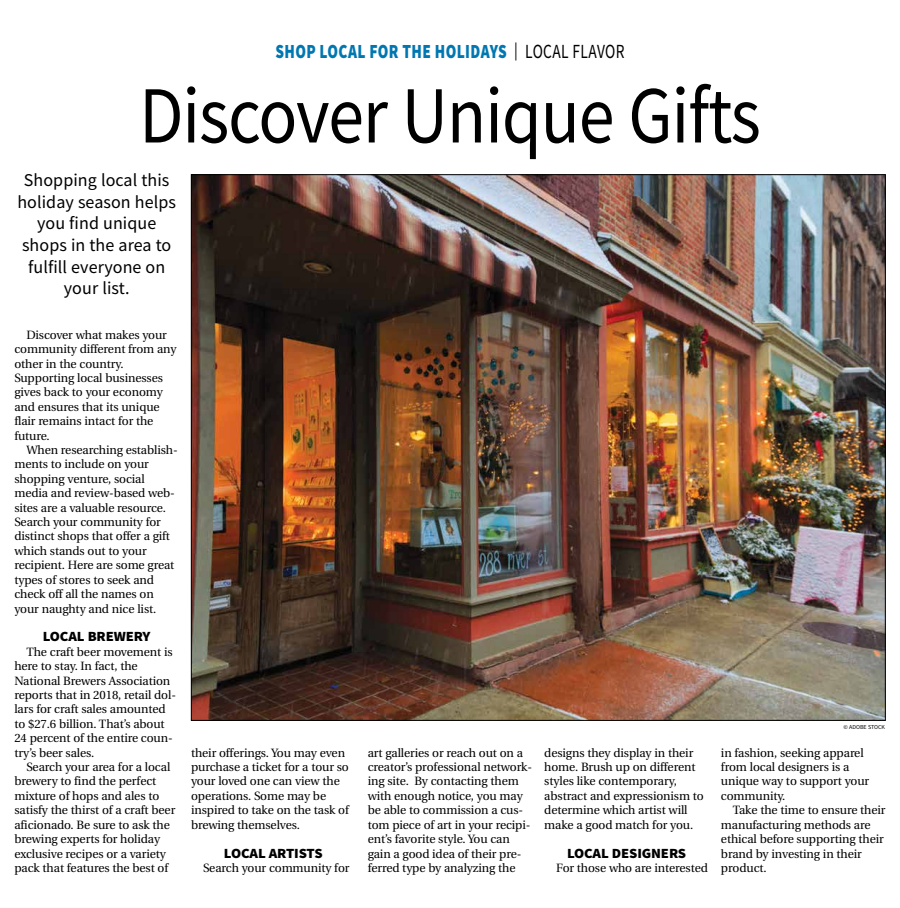
<style>
.page{position:relative;width:900px;height:908px;background:#fff}
.page>*{position:absolute;margin:0;border:0;box-sizing:border-box;transform-origin:0 0}
.t1{font:81px "Source Sans Pro";letter-spacing:-.015em;color:#000;scale:.89 1}
.t2{font:900 20px "Source Sans Pro";letter-spacing:.025em;color:#0077b1;scale:.77 1}
.t3{font:18px/21.6px "Source Sans Pro";letter-spacing:.005em;color:#000;text-align:center}
.t4{font:900 14px "Source Sans Pro";letter-spacing:-.01em;color:#000;scale:1.05 1}
.t5{font:12px/14.4px "Utopia";letter-spacing:-.01em;color:#000}
.t6{font:6px "Source Sans Pro";color:#000}
.s1{font-weight:400;font-size:18px;color:#000}
.s2{font-weight:400;color:#000}
</style>
<div class="page">
<img style="left:193px;top:176px;width:691px;height:542px">
<h2 class="t2" style="left:275px;top:38px;width:455px">SHOP LOCAL FOR THE HOLIDAYS <span class="s1">|</span> <span class="s2">LOCAL FLAVOR</span></h2>
<h1 class="t1" style="left:139px;top:64px;width:700px">Discover Unique Gifts</h1>
<h3 class="t3" style="left:17px;top:169px;width:160px">Shopping local this holiday season helps you find unique shops in the area to fulfill everyone on your list.</h3>
<p class="t5" style="left:14px;top:327px;width:164px;text-indent:12px">Discover what makes your community different from any other in the country.<br>Supporting local businesses gives back to your economy and ensures that its unique flair remains intact for the future.</p>
<p class="t5" style="left:14px;top:443px;width:165px;text-indent:12px">When researching establish&shy;ments to include on your shopping venture, social media and review-based web&shy;sites are a valuable resource.<br>Search your community for distinct shops that offer a gift which stands out to your recipient. Here are some great types of stores to seek and check off all the names on your naughty and nice list.</p>
<p class="t4" style="left:43px;top:626px;width:104px">LOCAL BREWERY</p>
<p class="t5" style="left:14px;top:644px;width:163px;text-indent:12px">The craft beer movement is here to stay. In fact, the<br>National Brewers Association reports that in 2018, retail dol&shy;lars for craft sales amounted to $27.6 billion. That’s about<br>24 percent of the entire coun&shy;try’s beer sales.</p>
<p class="t5" style="left:14px;top:759px;width:162px;text-indent:12px">Search your area for a local brewery to find the perfect mixture of hops and ales to satisfy the thirst of a craft beer aficionado. Be sure to ask the brewing experts for holiday exclusive recipes or a variety pack that features the best of</p>
<p class="t5" style="left:191px;top:745px;width:159px">their offerings. You may even purchase a ticket for a tour so your loved one can view the operations. Some may be inspired to take on the task of brewing themselves.</p>
<p class="t4" style="left:224px;top:842px;width:96px">LOCAL ARTISTS</p>
<p class="t5" style="left:203px;top:860px;width:148px">Search your community for</p>
<p class="t5" style="left:368px;top:745px;width:166px">art galleries or reach out on a creator’s professional network&shy;ing site. By contacting them with enough notice, you may be able to commission a cus&shy;tom piece of art in your recipi&shy;ent’s favorite style. You can gain a good idea of their pre&shy;ferred type by analyzing the</p>
<p class="t5" style="left:544px;top:745px;width:161px">designs they display in their home. Brush up on different styles like contemporary, abstract and expressionism to determine which artist will make a good match for you.</p>
<p class="t4" style="left:567px;top:842px;width:115px">LOCAL DESIGNERS</p>
<p class="t5" style="left:556px;top:860px;width:153px">For those who are interested</p>
<p class="t6" style="left:844px;top:723px;width:43px">© ADOBE STOCK</p>
<p class="t5" style="left:721px;top:745px;width:150px">in fashion, seeking apparel from local designers is a unique way to support your community.</p>
<p class="t5" style="left:721px;top:803px;width:166px;text-indent:12px">Take the time to ensure their manufacturing methods are ethical before supporting their brand by investing in their product.</p>
</div>
